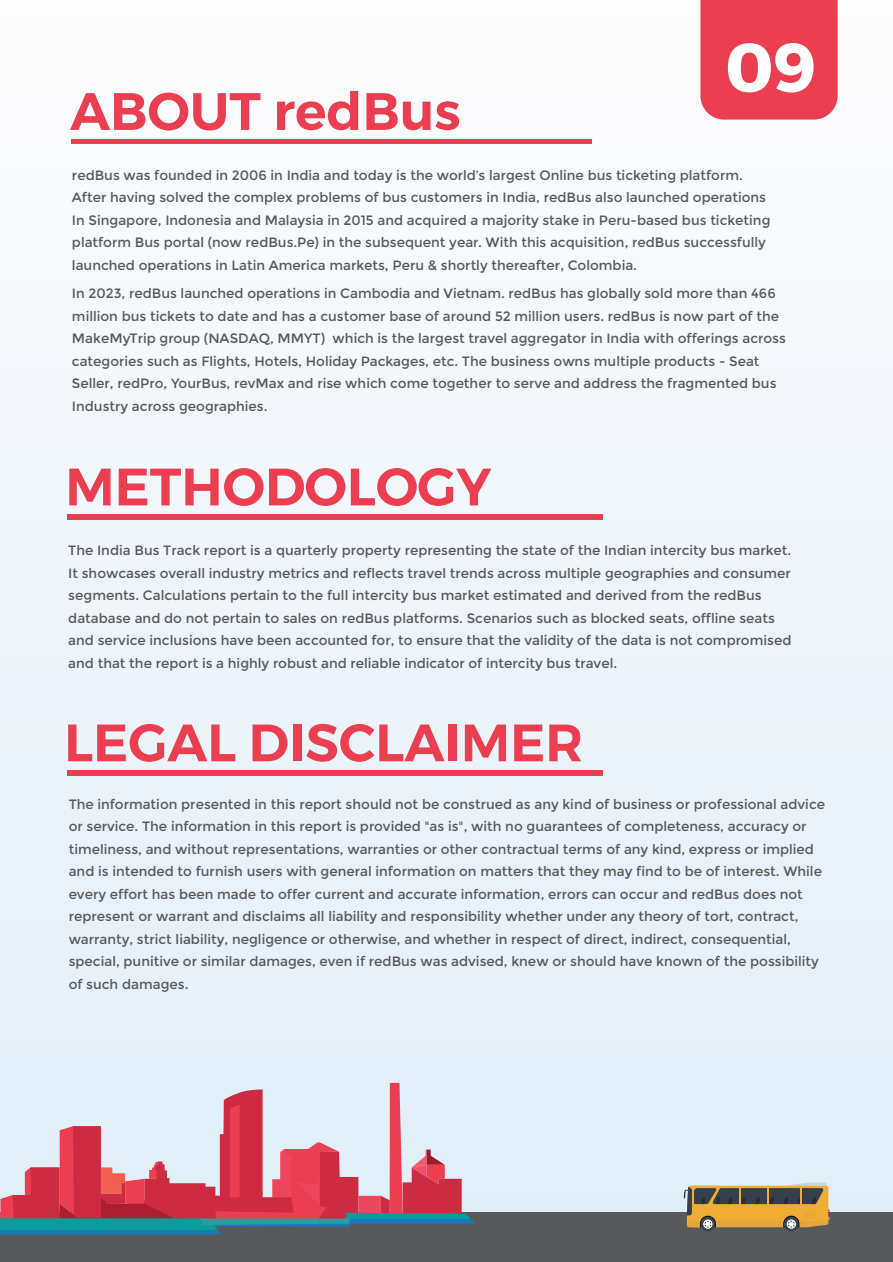
<style>
.page{position:relative;width:893px;height:1262px;background:#fff}
.page>*{position:absolute;margin:0;border:0;box-sizing:border-box;transform-origin:0 0}
.t1{font:700 69px "Montserrat";color:#fff}
.t2{font:600 52.5px "Montserrat";color:#eb3e51}
.t3{font:13.5px/22.5px "Montserrat";color:#58595b}
</style>
<div class="page">
<div style="left:0;top:0;width:892px;height:1229px;background:linear-gradient(to right,#f1f6fb,#eef5fb)"></div>
<div style="left:0;top:1212px;width:892px;height:50px;background:#58595b"></div>
<svg style="left:0;top:1082px;width:475px;height:152px;background:#c99eac"></svg>
<svg style="left:700px;top:1216px;width:15px;height:15px"></svg>
<svg style="left:783px;top:1216px;width:15px;height:15px"></svg>
<svg style="left:683px;top:1182px;width:146px;height:45px;background:#ab8c53"></svg>
<div style="left:71px;top:139px;width:521px;height:5px;background:#eb3e51"></div>
<div style="left:67px;top:514px;width:535px;height:5px;background:#eb3e51"></div>
<div style="left:67px;top:770px;width:535px;height:5px;background:#eb3e51"></div>
<div style="left:700px;top:0;width:137px;height:120px;background:#eb3e51"></div>
<h1 class="t1" style="left:725px;top:12px;width:93px">09</h1>
<h2 class="t2" style="left:70px;top:70px;width:392px">ABOUT redBus</h2>
<p class="t3" style="left:72px;top:164px;width:700px">redBus was founded in 2006 in India and today is the world’s largest Online bus ticketing platform.<br>After having solved the complex problems of bus customers in India, redBus also launched operations In Singapore, Indonesia and Malaysia in 2015 and acquired a majority stake in Peru-based bus ticketing platform Bus portal (now redBus.Pe) in the subsequent year. With this acquisition, redBus successfully launched operations in Latin America markets, Peru &amp; shortly thereafter, Colombia.</p>
<p class="t3" style="left:72px;top:282px;width:715px">In 2023, redBus launched operations in Cambodia and Vietnam. redBus has globally sold more than 466 million bus tickets to date and has a customer base of around 52 million users. redBus is now part of the MakeMyTrip group (NASDAQ, MMYT) which is the largest travel aggregator in India with offerings across categories such as Flights, Hotels, Holiday Packages, etc. The business owns multiple products - Seat Seller, redPro, YourBus, revMax and rise which come together to serve and address the fragmented bus Industry across geographies.</p>
<h2 class="t2" style="left:65px;top:445px;width:427px">METHODOLOGY</h2>
<p class="t3" style="left:68px;top:539px;width:724px">The India Bus Track report is a quarterly property representing the state of the Indian intercity bus market.<br>It showcases overall industry metrics and reflects travel trends across multiple geographies and consumer segments. Calculations pertain to the full intercity bus market estimated and derived from the redBus database and do not pertain to sales on redBus platforms. Scenarios such as blocked seats, offline seats and service inclusions have been accounted for, to ensure that the validity of the data is not compromised and that the report is a highly robust and reliable indicator of intercity bus travel.</p>
<h2 class="t2" style="left:64px;top:701px;width:520px">LEGAL DISCLAIMER</h2>
<p class="t3" style="left:69px;top:792px;width:758px">The information presented in this report should not be construed as any kind of business or professional advice or service. The information in this report is provided "as is", with no guarantees of completeness, accuracy or timeliness, and without representations, warranties or other contractual terms of any kind, express or implied and is intended to furnish users with general information on matters that they may find to be of interest. While every effort has been made to offer current and accurate information, errors can occur and redBus does not represent or warrant and disclaims all liability and responsibility whether under any theory of tort, contract, warranty, strict liability, negligence or otherwise, and whether in respect of direct, indirect, consequential, special, punitive or similar damages, even if redBus was advised, knew or should have known of the possibility of such damages.</p>
</div>
